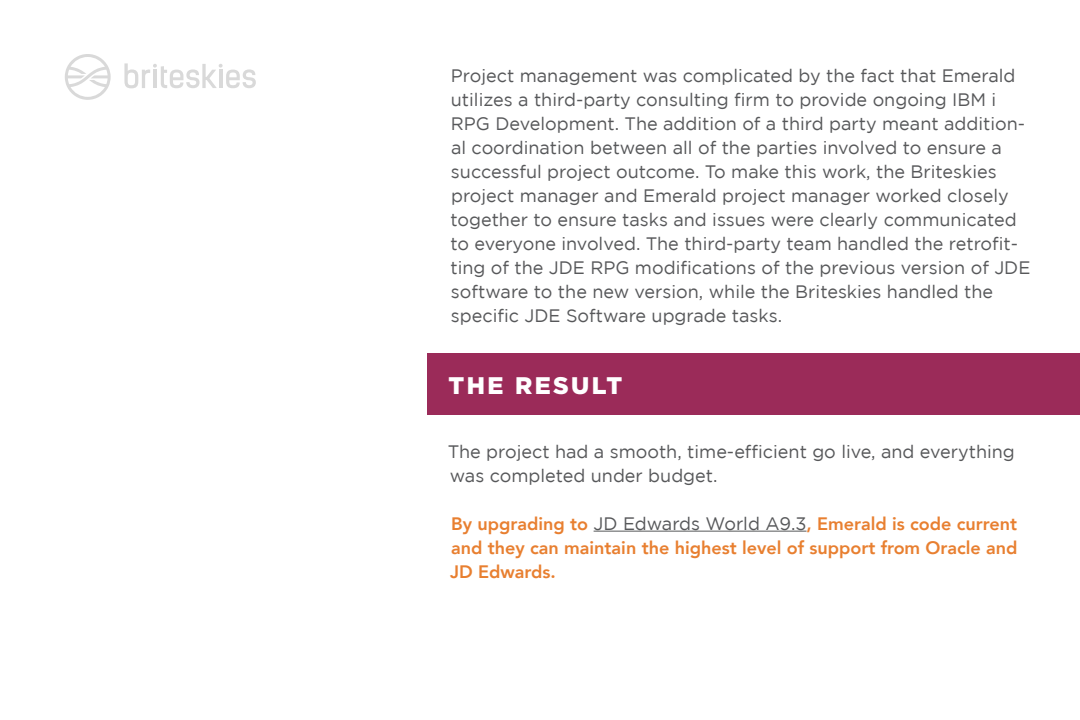
<style>
.page{position:relative;width:1080px;height:720px;background:#fff}
.page>*{position:absolute;margin:0;border:0;box-sizing:border-box;transform-origin:0 0}
.H1_-_Purple{font:900 24px "Gotham";letter-spacing:.1em;color:#fff}
.Body{font:18px/24px "Gotham";color:#57585a}
.Body-2{font:800 18px/24px "Avenir";color:#e87f30;text-align:justify}
.s1{font-family:"Gotham";font-weight:400;color:#57585a}
</style>
<div class="page">
<svg style="left:65px;top:54px;width:46px;height:46px"></svg>
<svg style="left:124px;top:63px;width:132px;height:25px"></svg>
<div style="left:427px;top:353px;width:653px;height:62px;background:#9b2b59"></div>
<hr style="left:594px;top:531px;width:213px;height:1px;background:#57585a">
<p class="Body" style="left:450px;top:63px;width:581px">Project management was complicated by the fact that Emerald utilizes a third-party consulting firm to provide ongoing IBM i RPG Development. The addition of a third party meant addition&shy;al coordination between all of the parties involved to ensure a successful project outcome. To make this work, the Briteskies project manager and Emerald project manager worked closely together to ensure tasks and issues were clearly communicated to everyone involved. The third-party team handled the retrofit&shy;ting of the JDE RPG modifications of the previous version of JDE software to the new version, while the Briteskies handled the specific JDE Software upgrade tasks.</p>
<p class="H1_-_Purple" style="left:449px;top:372px;width:175px">THE RESULT</p>
<p class="Body" style="left:448px;top:439px;width:569px">The project had a smooth, time-efficient go live, and everything was completed under budget.</p>
<p class="Body-2" style="left:450px;top:512px;width:569px">By upgrading to <span class="s1">JD Edwards World A9.3</span>, Emerald is code current and they can maintain the highest level of support from Oracle and JD Edwards.</p>
</div>
